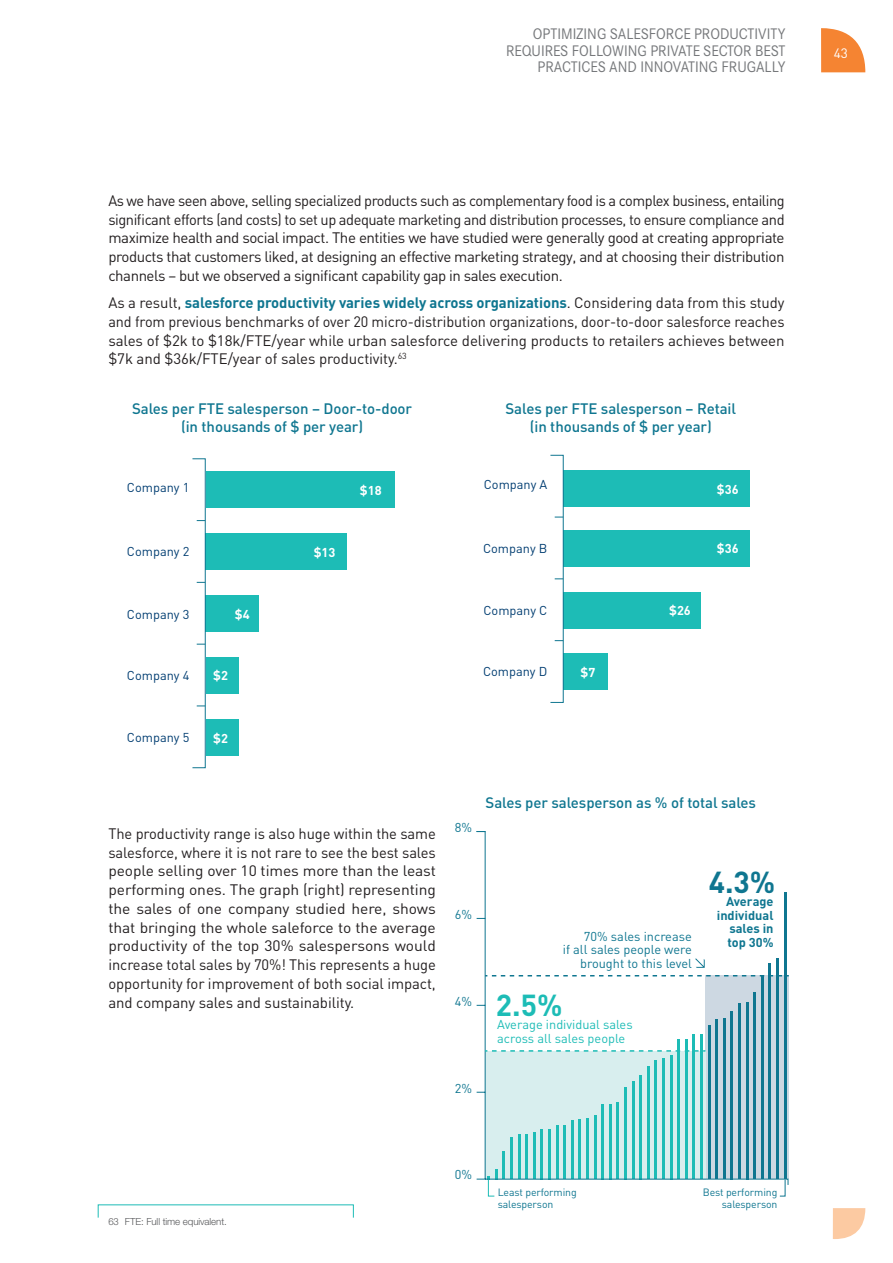
<style>
.page{position:relative;width:893px;height:1263px;background:#fff}
.page>*{position:absolute;margin:0;border:0;box-sizing:border-box;transform-origin:0 0}
.t1{font:700 30px "DIN";color:#0f7690}
.t2{font:700 30px "DIN";color:#1dbcb6}
.Body{font:15px/18.8px "DIN";letter-spacing:-.005em;color:#231f20;text-align:justify}
.Figure_heading{font:500 15px/18.8px "DIN";letter-spacing:-.005em;color:#0f7690;text-align:center}
.Chapter_margin{font:15px/16.5px "Corporate SBQ";color:#76787b;text-align:right;scale:.95 1}
.Body-2{font:500 15px "DIN";letter-spacing:-.005em;color:#0f7690}
.t3{font:13.5px "DIN";color:#fff}
.t4{font:12.75px "DIN";color:#003d71}
.t5{font:12.75px/13.5px "DIN";color:#0f7690;text-align:right}
.t6{font:700 12.75px "DIN";color:#fff}
.t7{font:12.75px/13.5px "DIN";color:#1dbcb6}
.t8{font:700 12.75px/13.5px "DIN";color:#0f7690;text-align:right}
.t9{font:10.5px/12px "DIN";letter-spacing:-.01em;color:#0f7690;text-align:right}
.Footnotes{font:300 9.75px "Helvetica Neue LT";letter-spacing:-.01em;color:#57585a}
.s1{font-weight:700;color:#0f7690}
</style>
<div class="page">
<svg style="left:821px;top:28px;width:44px;height:44px"></svg>
<svg style="left:833px;top:1208px;width:32px;height:31px"></svg>
<div style="left:206px;top:472px;width:188px;height:36px;background:#1dbcb6"></div>
<div style="left:206px;top:533px;width:141px;height:37px;background:#1dbcb6"></div>
<div style="left:206px;top:595px;width:53px;height:37px;background:#1dbcb6"></div>
<div style="left:206px;top:657px;width:33px;height:37px;background:#1dbcb6"></div>
<div style="left:206px;top:719px;width:33px;height:36px;background:#1dbcb6"></div>
<div style="left:192px;top:458px;width:14px;height:310px;border:1px solid #0f7690"></div>
<div style="left:564px;top:530px;width:186px;height:36px;background:#1dbcb6"></div>
<div style="left:564px;top:470px;width:186px;height:36px;background:#1dbcb6"></div>
<div style="left:564px;top:592px;width:137px;height:36px;background:#1dbcb6"></div>
<div style="left:564px;top:654px;width:44px;height:36px;background:#1dbcb6"></div>
<div style="left:550px;top:455px;width:14px;height:248px;border:1px solid #0f7690"></div>
<svg style="left:476px;top:831px;width:313px;height:354px"></svg>
<svg style="left:485px;top:975px;width:304px;height:1px"></svg>
<svg style="left:485px;top:1050px;width:220px;height:2px"></svg>
<svg style="left:695px;top:958px;width:10px;height:10px"></svg>
<svg style="left:779px;top:1179px;width:7px;height:18px"></svg>
<svg style="left:487px;top:1169px;width:10px;height:28px"></svg>
<p class="Chapter_margin" style="left:506px;top:26px;width:296px">OPTIMIZING SALESFORCE PRODUCTIVITY<br>REQUIRES FOLLOWING PRIVATE SECTOR BEST<br>PRACTICES AND INNOVATING FRUGALLY</p>
<p class="t3" style="left:834px;top:44px;width:16px">43</p>
<p class="Body" style="left:108px;top:191px;width:678px">As we have seen above, selling specialized products such as complementary food is a complex business, entailing significant efforts (and costs) to set up adequate marketing and distribution processes, to ensure compliance and maximize health and social impact. The entities we have studied were generally good at creating appropriate products that customers liked, at designing an effective marketing strategy, and at choosing their distribution channels – but we observed a significant capability gap in sales execution.</p>
<p class="Body" style="left:108px;top:293px;width:678px">As a result, <span class="s1">salesforce productivity varies widely across organizations</span>. Considering data from this study and from previous benchmarks of over 20 micro-distribution organizations, door-to-door salesforce reaches sales of $2k to $18k/FTE/year while urban salesforce delivering products to retailers achieves between $7k and $36k/FTE/year of sales productivity.<sup>63</sup></p>
<p class="Figure_heading" style="left:132px;top:398px;width:282px">Sales per FTE salesperson – Door-to-door (in thousands of $ per year)</p>
<p class="Figure_heading" style="left:506px;top:398px;width:232px">Sales per FTE salesperson – Retail (in thousands of $ per year)</p>
<p class="t4" style="left:121px;top:476px;width:64px">Company 1</p>
<p class="t4" style="left:127px;top:479px;width:64px">Company 1</p>
<p class="t6" style="left:354px;top:478px;width:23px">$18</p>
<p class="t6" style="left:360px;top:482px;width:23px">$18</p>
<p class="t4" style="left:484px;top:476px;width:65px">Company A</p>
<p class="t4" style="left:490px;top:479px;width:65px">Company A</p>
<p class="t6" style="left:717px;top:481px;width:23px">$36</p>
<p class="t6" style="left:723px;top:484px;width:23px">$36</p>
<p class="t4" style="left:121px;top:540px;width:64px">Company 2</p>
<p class="t4" style="left:127px;top:543px;width:64px">Company 2</p>
<p class="t6" style="left:308px;top:541px;width:23px">$13</p>
<p class="t6" style="left:314px;top:544px;width:23px">$13</p>
<p class="t4" style="left:483px;top:540px;width:66px">Company B</p>
<p class="t4" style="left:489px;top:543px;width:66px">Company B</p>
<p class="t6" style="left:717px;top:540px;width:23px">$36</p>
<p class="t6" style="left:723px;top:544px;width:23px">$36</p>
<p class="t4" style="left:121px;top:602px;width:64px">Company 3</p>
<p class="t4" style="left:127px;top:606px;width:64px">Company 3</p>
<p class="t6" style="left:229px;top:602px;width:16px">$4</p>
<p class="t6" style="left:235px;top:606px;width:16px">$4</p>
<p class="t4" style="left:483px;top:602px;width:65px">Company C</p>
<p class="t4" style="left:489px;top:606px;width:65px">Company C</p>
<p class="t6" style="left:669px;top:602px;width:23px">$26</p>
<p class="t6" style="left:675px;top:606px;width:23px">$26</p>
<p class="t4" style="left:121px;top:664px;width:64px">Company 4</p>
<p class="t4" style="left:127px;top:667px;width:64px">Company 4</p>
<p class="t6" style="left:207px;top:664px;width:16px">$2</p>
<p class="t6" style="left:213px;top:667px;width:16px">$2</p>
<p class="t4" style="left:483px;top:664px;width:66px">Company D</p>
<p class="t4" style="left:489px;top:667px;width:66px">Company D</p>
<p class="t6" style="left:580px;top:664px;width:16px">$7</p>
<p class="t6" style="left:586px;top:667px;width:16px">$7</p>
<p class="t4" style="left:121px;top:726px;width:64px">Company 5</p>
<p class="t4" style="left:127px;top:730px;width:64px">Company 5</p>
<p class="t6" style="left:207px;top:726px;width:16px">$2</p>
<p class="t6" style="left:213px;top:729px;width:16px">$2</p>
<p class="Body" style="left:108px;top:824px;width:329px">The productivity range is also huge within the same salesforce, where it is not rare to see the best sales people selling over 10 times more than the least performing ones. The graph (right) representing the sales of one company studied here, shows that bringing the whole saleforce to the average productivity of the top 30% salespersons would increase total sales by 70%! This represents a huge opportunity for improvement of both social impact, and company sales and sustainability.</p>
<p class="t5" style="left:455px;top:821px;width:19px">8%</p>
<p class="Body-2" style="left:486px;top:792px;width:272px">Sales per salesperson as % of total sales</p>
<p class="t5" style="left:455px;top:908px;width:19px">6%</p>
<p class="t5" style="left:455px;top:994px;width:19px">4%</p>
<p class="t5" style="left:455px;top:1081px;width:19px">2%</p>
<p class="t5" style="left:563px;top:929px;width:131px">70% sales increase<br>if all sales people were brought to this level</p>
<p class="t2" style="left:496px;top:985px;width:68px">2.5%</p>
<p class="t7" style="left:497px;top:1018px;width:137px">Average individual sales across all sales people</p>
<p class="t1" style="left:709px;top:862px;width:68px">4.3%</p>
<p class="t8" style="left:717px;top:894px;width:58px">Average individual sales in top 30%</p>
<p class="Footnotes" style="left:108px;top:1216px;width:120px">63 FTE: Full time equivalent.</p>
<p class="t5" style="left:455px;top:1167px;width:19px">0%</p>
<p class="t9" style="left:498px;top:1186px;width:81px;text-align:left">Least performing salesperson</p>
<p class="t9" style="left:703px;top:1186px;width:76px">Best performing salesperson</p>
</div>
